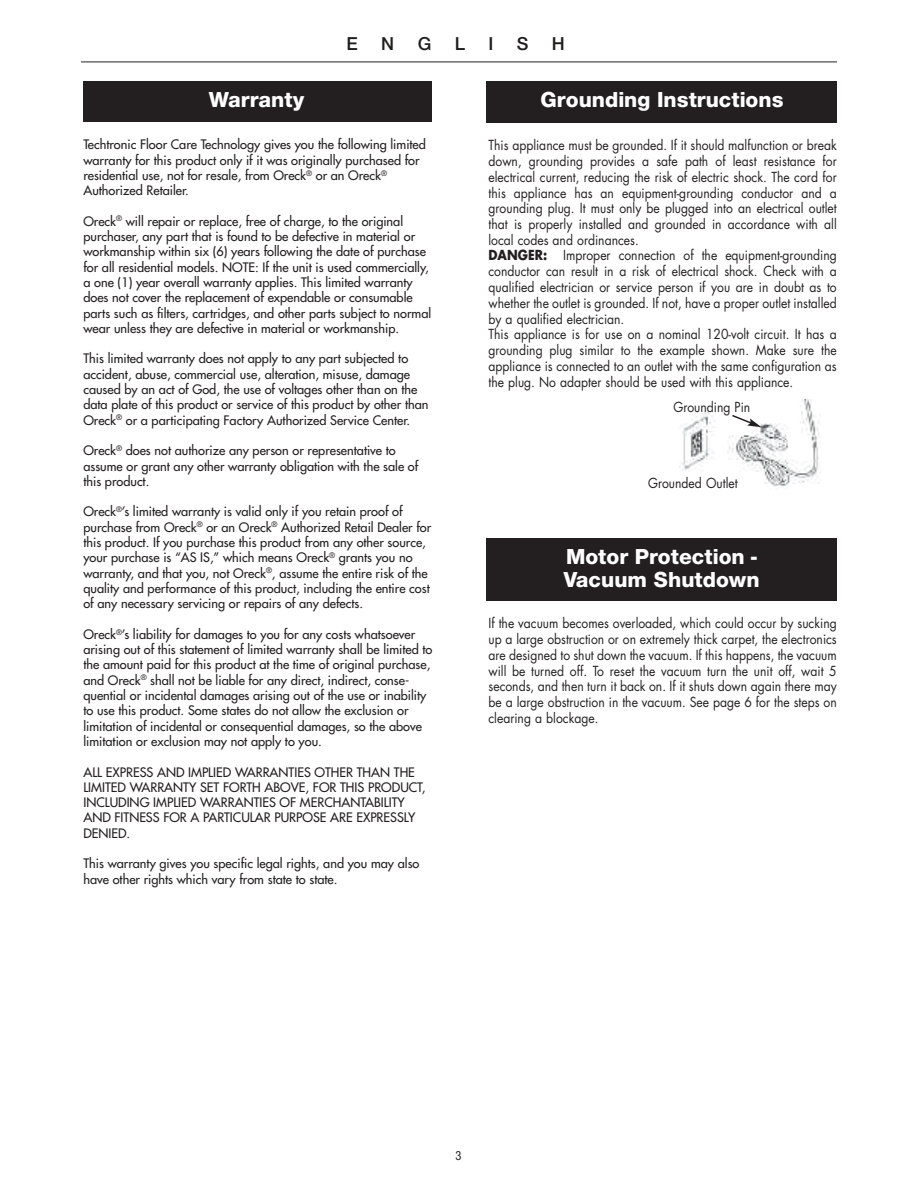
<style>
.page{position:relative;width:918px;height:1188px;background:#fff}
.page>*{position:absolute;margin:0;border:0;box-sizing:border-box;transform-origin:0 0}
.t1{font:22.5px/22.5px "Helvetica Neue H85";color:#fff}
.t2{font:500 18px "Helvetica Neue";color:#211e1e}
.t3{font:13.5px/15.8px "Futura";color:#231f20;scale:.9 1}
.t4{font:13.5px "Helvetica Neue H57";color:#231f20}
.t5{font:12.75px/15.3px "Futura";color:#231f20}
.s1{font-weight:700}
</style>
<div class="page">
<hr style="left:81px;top:62px;width:756px;height:1px;background:#231f20">
<div style="left:83px;top:81px;width:349px;height:41px;background:#231f20"></div>
<div style="left:486px;top:81px;width:351px;height:41px;background:#231f20"></div>
<img style="left:679px;top:400px;width:141px;height:87px">
<svg style="left:731px;top:414px;width:30px;height:13px"></svg>
<div style="left:486px;top:538px;width:351px;height:62px;background:#231f20"></div>
<h2 class="t2" style="left:347px;top:33px;width:13px">E</h2>
<h2 class="t2" style="left:381px;top:33px;width:14px">N</h2>
<h2 class="t2" style="left:418px;top:33px;width:15px">G</h2>
<h2 class="t2" style="left:455px;top:33px;width:12px">L</h2>
<h2 class="t2" style="left:488px;top:33px;width:7px">I</h2>
<h2 class="t2" style="left:517px;top:33px;width:13px">S</h2>
<h2 class="t2" style="left:552px;top:33px;width:14px">H</h2>
<h1 class="t1" style="left:209px;top:90px;width:97px">Warranty</h1>
<h1 class="t1" style="left:541px;top:90px;width:244px">Grounding Instructions</h1>
<p class="t5" style="left:83px;top:137px;width:344px">Techtronic Floor Care Technology gives you the following limited warranty for this product only if it was originally purchased for residential use, not for resale, from Oreck<sup>®</sup> or an Oreck<sup>® </sup>Authorized Retailer.</p>
<p class="t5" style="left:83px;top:213px;width:349px">Oreck<sup>®</sup> will repair or replace, free of charge, to the original purchaser, any part that is found to be defective in material or workmanship within six (6) years following the date of purchase for all residential models. NOTE: If the unit is used commercially, a one (1) year overall warranty applies. This limited warranty does not cover the replacement of expendable or consumable parts such as filters, cartridges, and other parts subject to normal wear unless they are defective in material or workmanship.</p>
<p class="t5" style="left:83px;top:351px;width:347px">This limited warranty does not apply to any part subjected to accident, abuse, commercial use, alteration, misuse, damage caused by an act of God, the use of voltages other than on the data plate of this product or service of this product by other than Oreck<sup>®</sup> or a participating Factory Authorized Service Center.</p>
<p class="t5" style="left:83px;top:443px;width:336px">Oreck<sup>®</sup> does not authorize any person or representative to assume or grant any other warranty obligation with the sale of this product.</p>
<p class="t5" style="left:83px;top:504px;width:349px">Oreck<sup>®</sup>’s limited warranty is valid only if you retain proof of purchase from Oreck<sup>®</sup> or an Oreck<sup>®</sup> Authorized Retail Dealer for this product. If you purchase this product from any other source, your purchase is “AS IS,” which means Oreck<sup>®</sup> grants you no warranty, and that you, not Oreck<sup>®</sup>, assume the entire risk of the quality and performance of this product, including the entire cost of any necessary servicing or repairs of any defects.</p>
<p class="t5" style="left:83px;top:627px;width:351px">Oreck<sup>®</sup>’s liability for damages to you for any costs whatsoever arising out of this statement of limited warranty shall be limited to the amount paid for this product at the time of original purchase, and Oreck<sup>®</sup> shall not be liable for any direct, indirect, conse&shy;quential or incidental damages arising out of the use or inability to use this product. Some states do not allow the exclusion or limitation of incidental or consequential damages, so the above limitation or exclusion may not apply to you.</p>
<p class="t5" style="left:83px;top:764px;width:344px">ALL EXPRESS AND IMPLIED WARRANTIES OTHER THAN THE LIMITED WARRANTY SET FORTH ABOVE, FOR THIS PRODUCT, INCLUDING IMPLIED WARRANTIES OF MERCHANTABILITY AND FITNESS FOR A PARTICULAR PURPOSE ARE EXPRESSLY DENIED.</p>
<p class="t5" style="left:83px;top:856px;width:338px">This warranty gives you specific legal rights, and you may also have other rights which vary from state to state.</p>
<p class="t3" style="left:488px;top:138px;width:389px">This appliance must be grounded. If it should malfunction or break down, grounding provides a safe path of least resistance for electrical current, reducing the risk of electric shock. The cord for this appliance has an equipment-grounding conductor and a grounding plug. It must only be plugged into an electrical outlet that is properly installed and grounded in accordance with all local codes and ordinances.<br><span class="s1">DANGER:</span> Improper connection of the equipment-grounding conductor can result in a risk of electrical shock. Check with a qualified electrician or service person if you are in doubt as to whether the outlet is grounded. If not, have a proper outlet installed by a qualified electrician.<br>This appliance is for use on a nominal 120-volt circuit. It has a grounding plug similar to the example shown. Make sure the appliance is connected to an outlet with the same configuration as the plug. No adapter should be used with this appliance.</p>
<p class="t3" style="left:673px;top:399px;width:87px">Grounding Pin</p>
<p class="t3" style="left:648px;top:475px;width:101px">Grounded Outlet</p>
<h1 class="t1" style="left:563px;top:547px;width:198px">Motor Protection -<br>Vacuum Shutdown</h1>
<p class="t3" style="left:489px;top:616px;width:389px;text-align:justify">If the vacuum becomes overloaded, which could occur by sucking up a large obstruction or on extremely thick carpet, the electronics are designed to shut down the vacuum. If this happens, the vacuum will be turned off. To reset the vacuum turn the unit off, wait 5 seconds, and then turn it back on. If it shuts down again there may be a large obstruction in the vacuum. See page 6 for the steps on clearing a blockage.</p>
<p class="t4" style="left:456px;top:1147px;width:8px">3</p>
</div>
